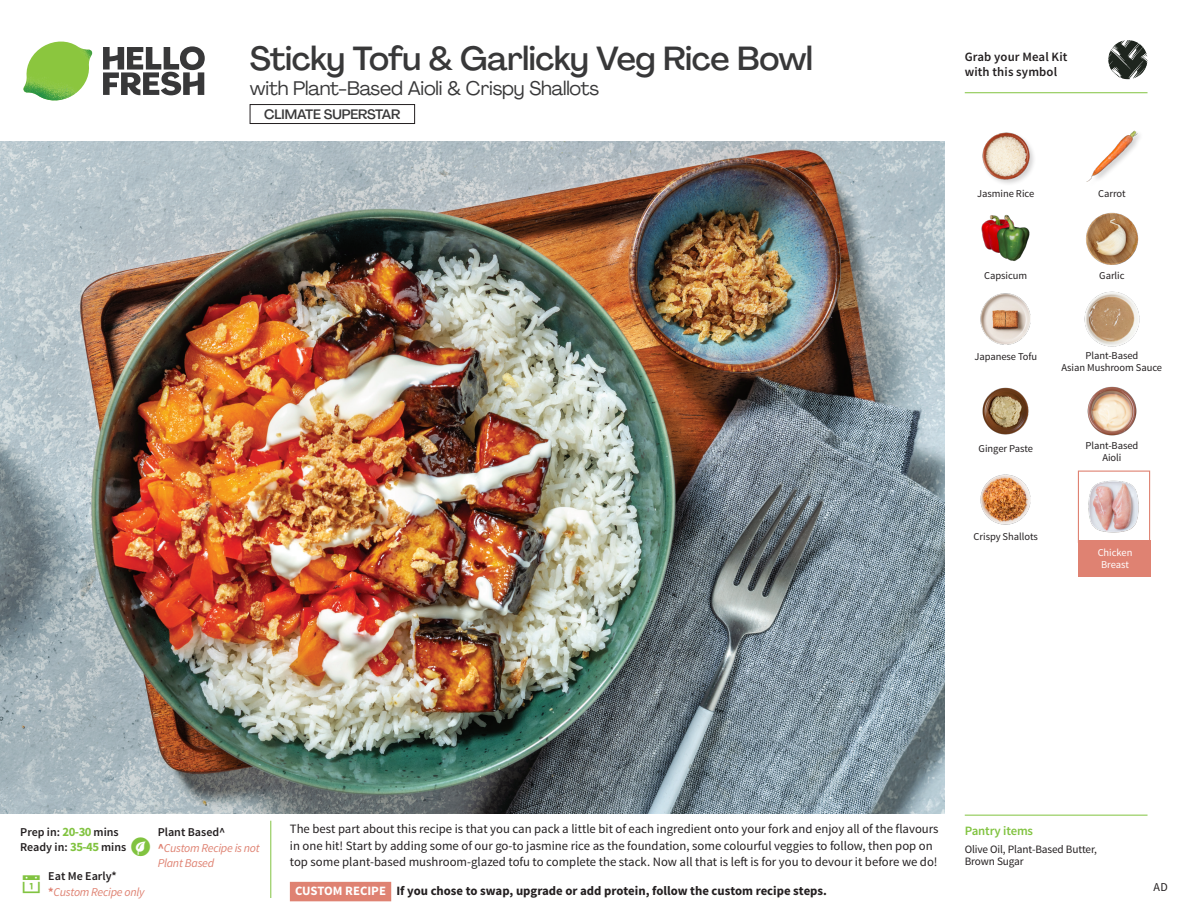
<style>
.page{position:relative;width:1188px;height:918px;background:#fff}
.page>*{position:absolute;margin:0;border:0;box-sizing:border-box;transform-origin:0 0}
._15_Titel_UK{font:500 33px "Agrandir";letter-spacing:-.015em;color:#383839}
._15_Titel_UK-2{font:19.5px "Agrandir";letter-spacing:-.01em;color:#383839}
.t1{font:500 13.5px "Agrandir";letter-spacing:-.01em;color:#383839}
.Step_6_Text_AU{font:12.75px/16.5px "Source Sans Pro";color:#231f20}
.Step_6_Text_AU-2{font:700 12.75px "Source Sans Pro";color:#231f20}
.t2{font:600 12.75px/15px "Source Sans Pro";letter-spacing:.01em;color:#231f20}
._04_Headers_Front{font:600 12.75px "Source Sans Pro";letter-spacing:-.01em;color:#81c340}
._04_Intro{font:600 12px "Source Sans Pro";color:#231f20}
._04_Intro-2{font:italic 12px/14.4px "Source Sans Pro";letter-spacing:-.02em;color:#df8272}
.t3{font:12px "Source Sans Pro";color:#231f20}
._05_Pantry{font:11.25px/12px "Source Sans Pro";letter-spacing:-.01em;color:#231f20}
._18_FRONT_ingredient{font:10.5px/12px "Source Sans Pro";letter-spacing:-.005em;color:#231f20;text-align:center}
._18_FRONT_ingredient-2{font:10.5px/12px "Source Sans Pro";letter-spacing:-.005em;color:#fff;text-align:center}
.s1{font-weight:700;font-size:12.75px;color:#81c340}
.s2{font-weight:700;font-style:normal}
.s3{color:#fff}
</style>
<div class="page">
<svg style="left:103px;top:46px;width:102px;height:49px"></svg>
<img style="left:23px;top:42px;width:69px;height:59px">
<svg style="left:270px;top:820px;width:122px;height:82px"></svg>
<img style="left:0;top:142px;width:945px;height:672px">
<div style="left:250px;top:104px;width:165px;height:20px;border:1px solid #231f20"></div>
<img style="left:1084px;top:291px;width:56px;height:56px">
<img style="left:1087px;top:386px;width:50px;height:50px">
<img style="left:982px;top:387px;width:47px;height:48px">
<img style="left:981px;top:474px;width:50px;height:50px">
<img style="left:981px;top:294px;width:50px;height:50px">
<img style="left:981px;top:214px;width:49px;height:47px">
<img style="left:1086px;top:212px;width:53px;height:53px">
<div style="left:981px;top:132px;width:55px;height:54px;background:#231f20;opacity:.2"></div>
<img style="left:981px;top:132px;width:49px;height:49px">
<img style="left:1086px;top:130px;width:54px;height:52px">
<div style="left:1078px;top:471px;width:72px;height:72px;border:1px solid #df8272"></div>
<div style="left:1078px;top:540px;width:72px;height:37px;background:#df8272"></div>
<img style="left:1088px;top:480px;width:51px;height:53px">
<hr style="left:965px;top:815px;width:183px;height:1px;background:#81c340">
<svg style="left:1091px;top:40px;width:57px;height:54px"></svg>
<hr style="left:965px;top:92px;width:183px;height:1px;background:#81c340">
<p class="_15_Titel_UK" style="left:250px;top:38px;width:564px">Sticky Tofu &amp; Garlicky Veg Rice Bowl</p>
<p class="_15_Titel_UK-2" style="left:250px;top:76px;width:351px">with Plant-Based Aioli &amp; Crispy Shallots</p>
<p class="t1" style="left:264px;top:106px;width:138px">CLIMATE SUPERSTAR</p>
<p class="t2" style="left:965px;top:50px;width:104px">Grab your Meal Kit with this symbol</p>
<p class="_18_FRONT_ingredient" style="left:977px;top:188px;width:59px">Jasmine Rice</p>
<p class="_18_FRONT_ingredient" style="left:1098px;top:188px;width:29px">Carrot</p>
<p class="_18_FRONT_ingredient" style="left:984px;top:270px;width:45px">Capsicum</p>
<p class="_18_FRONT_ingredient" style="left:1099px;top:270px;width:27px">Garlic</p>
<p class="_18_FRONT_ingredient" style="left:974px;top:351px;width:64px">Japanese Tofu</p>
<p class="_18_FRONT_ingredient" style="left:1062px;top:350px;width:102px">Plant-Based<br>Asian Mushroom Sauce</p>
<p class="_18_FRONT_ingredient" style="left:979px;top:443px;width:56px">Ginger Paste</p>
<p class="_18_FRONT_ingredient" style="left:1085px;top:440px;width:54px">Plant-Based<br>Aioli</p>
<p class="_18_FRONT_ingredient" style="left:974px;top:531px;width:66px">Crispy Shallots</p>
<p class="_18_FRONT_ingredient-2" style="left:1098px;top:547px;width:36px">Chicken<br>Breast</p>
<p class="_04_Intro" style="left:20px;top:825px;width:100px">Prep in: <span class="s1">20-30</span> mins</p>
<p class="_04_Intro" style="left:20px;top:840px;width:108px">Ready in: <span class="s1">35-45</span> mins</p>
<p class="_04_Intro" style="left:48px;top:869px;width:70px">Eat Me Early*</p>
<p class="_04_Intro-2" style="left:48px;top:885px;width:98px"><span class="s2">*</span>Custom Recipe only</p>
<p class="_04_Intro" style="left:158px;top:825px;width:69px">Plant Based^</p>
<p class="_04_Intro-2" style="left:158px;top:841px;width:104px"><span class="s2">^</span>Custom Recipe is not<br>Plant Based</p>
<p class="Step_6_Text_AU" style="left:290px;top:821px;width:650px">The best part about this recipe is that you can pack a little bit of each ingredient onto your fork and enjoy all of the flavours in one hit! Start by adding some of our go-to jasmine rice as the foundation, some colourful veggies to follow, then pop on top some plant-based mushroom-glazed tofu to complete the stack. Now all that is left is for you to devour it before we do!</p>
<p class="Step_6_Text_AU-2" style="left:295px;top:883px;width:533px"><span class="s3">CUSTOM RECIPE</span> If you chose to swap, upgrade or add protein, follow the custom recipe steps.</p>
<p class="_04_Headers_Front" style="left:965px;top:822px;width:70px">Pantry items</p>
<p class="_05_Pantry" style="left:965px;top:844px;width:134px">Olive Oil, Plant-Based Butter,<br>Brown Sugar</p>
<p class="t3" style="left:1154px;top:879px;width:16px">AD</p>
</div>
